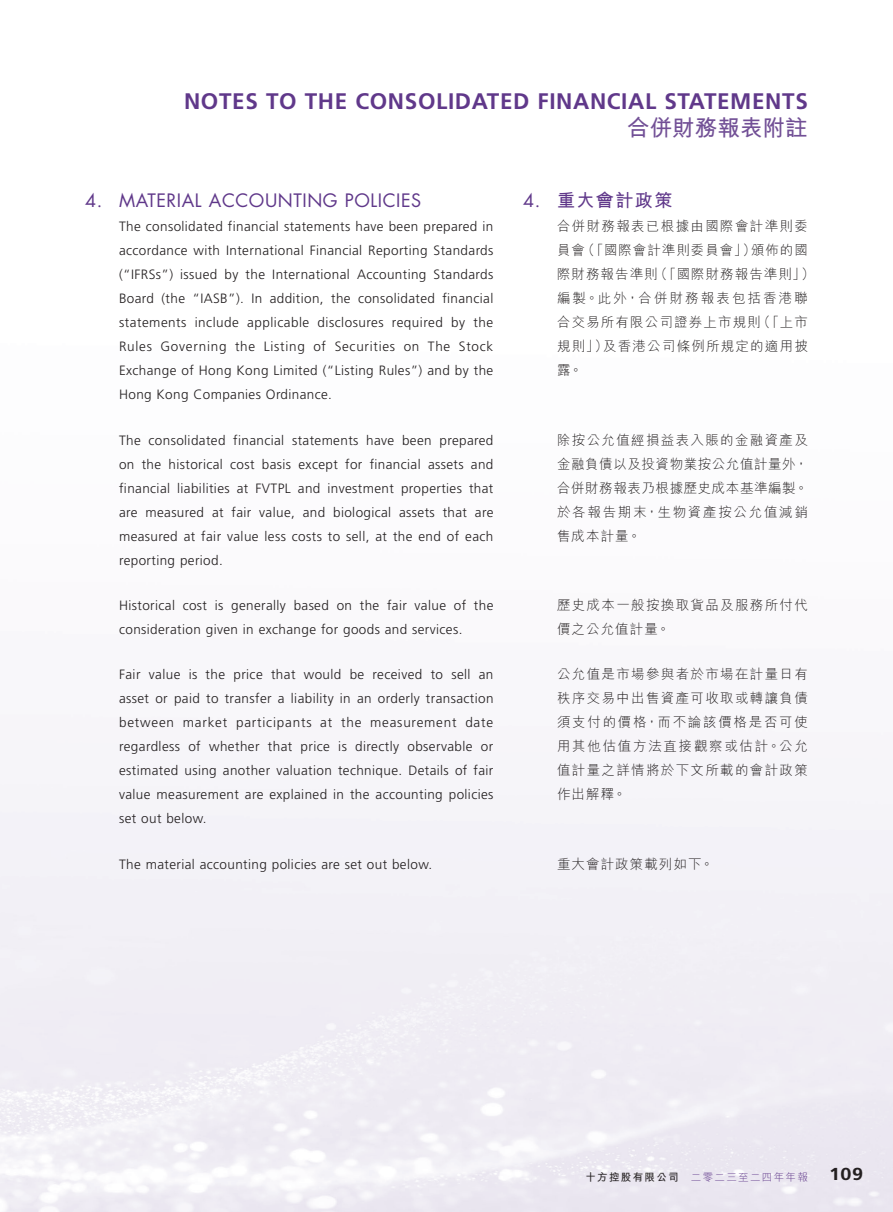
<style>
.page{position:relative;width:893px;height:1212px;background:#fff}
.page>*{position:absolute;margin:0;border:0;box-sizing:border-box;transform-origin:0 0}
.t1{font:700 22.5px "Frutiger LT Std";letter-spacing:.03em;color:#60388a}
.t2{font:700 22.5px "M Hei HK";letter-spacing:.005em;color:#725096}
.t3{font:18px "Futura Std";letter-spacing:.03em;color:#60388a}
.t4{font:700 18px "M Hei HK";letter-spacing:.08em;color:#60388a}
.t5{font:300 13.5px/24px "Frutiger LT Std";letter-spacing:.03em;color:#231f20;text-align:justify}
.t6{font:300 13.5px/24px "M Hei HK";letter-spacing:.09em;color:#231f20}
.t7{font:300 10.5px "M Hei HK";letter-spacing:.13em;color:#60388a}
.s1{font-family:"Futura Std";font-weight:400}
.s2{font-weight:700;color:#231f20}
.s3{font-family:"Frutiger LT Std";font-weight:700;font-size:17.4px;color:#231f20}
</style>
<div class="page">
<h1 class="t1" style="left:184px;top:88px;width:625px">NOTES TO THE CONSOLIDATED FINANCIAL STATEMENTS</h1>
<h1 class="t2" style="left:627px;top:111px;width:182px">合併財務報表附註</h1>
<h2 class="t3" style="left:85px;top:189px;width:338px">4. MATERIAL ACCOUNTING POLICIES</h2>
<p class="t5" style="left:119px;top:215px;width:376px">The consolidated financial statements have been prepared in accordance with International Financial Reporting Standards (“IFRSs”) issued by the International Accounting Standards Board (the “IASB”). In addition, the consolidated financial statements include applicable disclosures required by the Rules Governing the Listing of Securities on The Stock Exchange of Hong Kong Limited (“Listing Rules”) and by the Hong Kong Companies Ordinance.</p>
<p class="t5" style="left:119px;top:428px;width:376px">The consolidated financial statements have been prepared on the historical cost basis except for financial assets and financial liabilities at FVTPL and investment properties that are measured at fair value, and biological assets that are measured at fair value less costs to sell, at the end of each reporting period.</p>
<p class="t5" style="left:119px;top:594px;width:376px">Historical cost is generally based on the fair value of the consideration given in exchange for goods and services.</p>
<p class="t5" style="left:119px;top:663px;width:376px">Fair value is the price that would be received to sell an asset or paid to transfer a liability in an orderly transaction between market participants at the measurement date regardless of whether that price is directly observable or estimated using another valuation technique. Details of fair value measurement are explained in the accounting policies set out below.</p>
<p class="t5" style="left:119px;top:852px;width:315px">The material accounting policies are set out below.</p>
<h2 class="t4" style="left:523px;top:188px;width:151px"><span class="s1">4.</span> 重大會計政策</h2>
<p class="t6" style="left:557px;top:214px;width:259px">合併財務報表已根據由國際會計準則委員會（「國際會計準則委員會」）頒佈的國際財務報告準則（「國際財務報告準則」）編製。此外，合併財務報表包括香港聯合交易所有限公司證券上市規則（「上市規則」）及香港公司條例所規定的適用披露。</p>
<p class="t6" style="left:557px;top:428px;width:252px;text-align:justify">除按公允值經損益表入賬的金融資產及金融負債以及投資物業按公允值計量外，合併財務報表乃根據歷史成本基準編製。於各報告期末，生物資產按公允值減銷售成本計量。</p>
<p class="t6" style="left:557px;top:593px;width:252px">歷史成本一般按換取貨品及服務所付代價之公允值計量。</p>
<p class="t6" style="left:557px;top:662px;width:252px;text-align:justify">公允值是市場參與者於市場在計量日有秩序交易中出售資產可收取或轉讓負債須支付的價格，而不論該價格是否可使用其他估值方法直接觀察或估計。公允值計量之詳情將於下文所載的會計政策作出解釋。</p>
<p class="t6" style="left:557px;top:851px;width:158px">重大會計政策載列如下。</p>
<p class="t7" style="left:585px;top:1171px;width:279px"><span class="s2">十方控股有限公司</span> 二零二三至二四年年報 <span class="s3">109</span></p>
</div>
